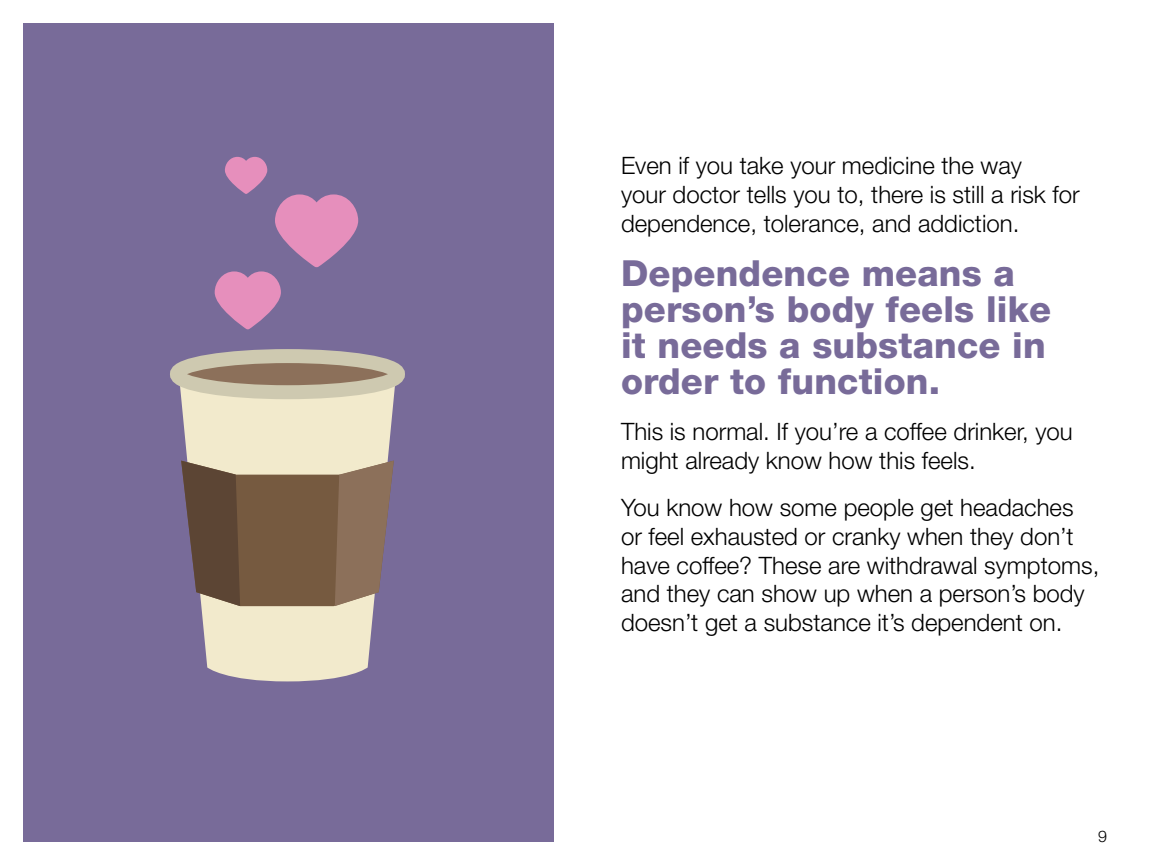
<style>
.page{position:relative;width:1152px;height:864px;background:#fff}
.page>*{position:absolute;margin:0;border:0;box-sizing:border-box;transform-origin:0 0}
.Body__Helv_45_12_14{font:800 36px/36px "Helvetica Neue LT Pro";letter-spacing:.005em;color:#786b99}
.Body__Helv_45_12_14-2{font:300 24px/28.8px "Helvetica Neue LT Pro";color:#000}
.t1{font:300 16px "Helvetica Neue LT Pro";color:#000}
</style>
<div class="page">
<div style="left:23px;top:23px;width:531px;height:819px;background:#786b99"></div>
<svg style="left:181px;top:357px;width:213px;height:35px;background:#977f69"></svg>
<svg style="left:179px;top:378px;width:217px;height:303px;fill:#f2eacc"></svg>
<div style="left:170px;top:349px;width:235px;height:50px;border:14px solid #cec9b0;border-radius:50%"></div>
<svg style="left:181px;top:461px;width:213px;height:145px;background:#7f6755"></svg>
<svg style="left:215px;top:157px;width:143px;height:172px"></svg>
<p class="Body__Helv_45_12_14-2" style="left:621px;top:151px;width:460px">Even if you take your medicine the way<br>your doctor tells you to, there is still a risk for dependence, tolerance, and addiction.</p>
<p class="Body__Helv_45_12_14" style="left:621px;top:255px;width:432px">Dependence means a person’s body feels like it needs a substance in order to function.</p>
<p class="Body__Helv_45_12_14-2" style="left:621px;top:417px;width:453px">This is normal. If you’re a coffee drinker, you might already know how this feels.</p>
<p class="Body__Helv_45_12_14-2" style="left:621px;top:493px;width:480px">You know how some people get headaches or feel exhausted or cranky when they don’t have coffee? These are withdrawal symptoms, and they can show up when a person’s body doesn’t get a substance it’s dependent on.</p>
<p class="t1" style="left:1098px;top:826px;width:10px">9</p>
</div>
